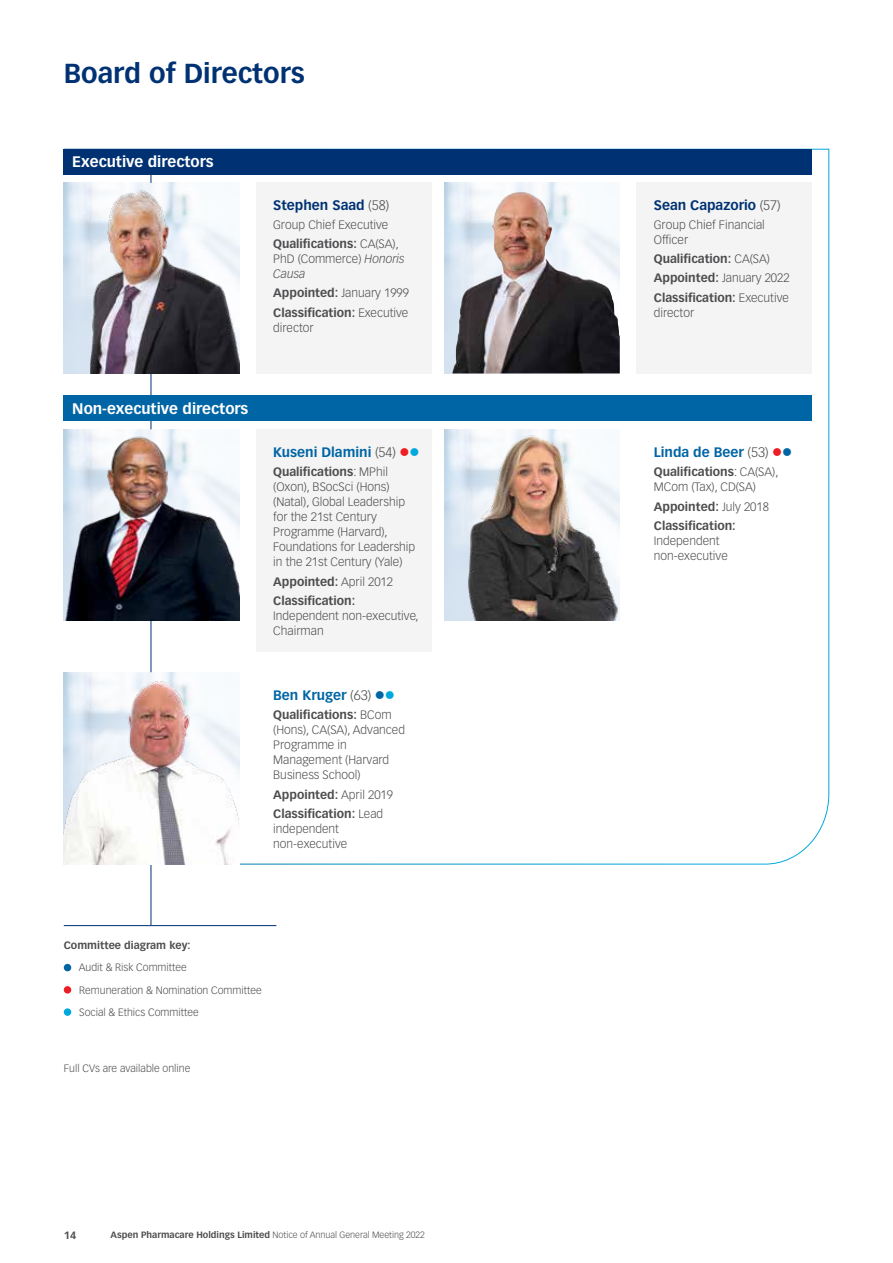
<style>
.page{position:relative;width:893px;height:1263px;background:#fff}
.page>*{position:absolute;margin:0;border:0;box-sizing:border-box;transform-origin:0 0}
.t1{font:700 27px "Vectora LT Pro";color:#003273}
.t2{font:700 15px "Vectora LT Pro";color:#fff}
.t3{font:700 13.5px "Vectora LT Pro";color:#0065a4}
.t4{font:700 13.5px "Vectora LT Pro";color:#003273}
.t5{font:300 12px/15px "Vectora LT Pro";color:#4d4d4f}
.t6{font:700 12px/19.2px "Vectora LT Pro";color:#4d4d4f}
.t7{font:700 12px/19.2px "Vectora LT Std";color:#4d4d4f}
.t8{font:300 10.5px/22.2px "Vectora LT Pro";color:#4d4d4f}
.t9{font:700 10.5px "Vectora LT Pro";color:#4d4d4f}
.t10{font:300 9px "Vectora LT Pro";color:#4d4d4f}
.s1{font-family:"Vectora LT Std";font-weight:300;color:#4d4d4f}
.s2{font-weight:700}
.s3{font-style:italic}
.s4{font-weight:300}
.s5{color:#ed1d24}
.s6{color:#00a9dd}
.s7{font-family:"Vectora LT Pro";font-weight:300}
.s8{font-weight:300;color:#4d4d4f}
</style>
<div class="page">
<svg style="left:63px;top:148px;width:767px;height:717px"></svg>
<hr style="left:151px;top:621px;width:1px;height:51px;background:#003273">
<hr style="left:151px;top:864px;width:1px;height:62px;background:#003273">
<hr style="left:151px;top:373px;width:1px;height:56px;background:#003273">
<img style="left:444px;top:429px;width:176px;height:192px">
<img style="left:64px;top:429px;width:175px;height:192px">
<img style="left:64px;top:182px;width:175px;height:191px">
<div style="left:64px;top:964px;width:7px;height:7px;background:#0065a4;border-radius:50%"></div>
<div style="left:64px;top:986px;width:7px;height:7px;background:#ed1d24;border-radius:50%"></div>
<div style="left:64px;top:1008px;width:7px;height:8px;background:#00a9dd;border-radius:50%"></div>
<hr style="left:64px;top:925px;width:212px;height:1px;background:#003273">
<div style="left:256px;top:182px;width:176px;height:191px;background:#f4f4f4"></div>
<img style="left:64px;top:673px;width:175px;height:191px">
<div style="left:256px;top:429px;width:176px;height:223px;background:#f4f4f4"></div>
<img style="left:444px;top:182px;width:176px;height:191px">
<div style="left:637px;top:182px;width:175px;height:191px;background:#f4f4f4"></div>
<div style="left:64px;top:149px;width:748px;height:25px;background:#003273"></div>
<div style="left:64px;top:395px;width:748px;height:26px;background:#0065a4"></div>
<img style="left:452px;top:192px;width:168px;height:181px">
<h1 class="t1" style="left:64px;top:57px;width:243px">Board of Directors</h1>
<p class="t2" style="left:72px;top:153px;width:143px">Executive directors</p>
<p class="t4" style="left:273px;top:197px;width:118px">Stephen Saad <span class="s1">(58)</span></p>
<p class="t5" style="left:273px;top:215px;width:127px;line-height:19.2px">Group Chief Executive<br><span class="s2">Qualifications:</span> CA(SA),</p>
<p class="t5" style="left:273px;top:251px;width:133px">PhD (Commerce) <span class="s3">Honoris<br>Causa</span></p>
<p class="t6" style="left:273px;top:283px;width:137px">Appointed: <span class="s4">January 1999<br></span>Classification: <span class="s4">Executive</span></p>
<p class="t5" style="left:273px;top:320px;width:42px">director</p>
<p class="t2" style="left:72px;top:399px;width:178px">Non-executive directors</p>
<p class="t3" style="left:273px;top:444px;width:148px">Kuseni Dlamini <span class="s1">(54)</span> <span class="s5">●</span><span class="s6">●</span></p>
<p class="t7" style="left:273px;top:462px;width:116px">Qualifications<span class="s7">: MPhil</span></p>
<p class="t5" style="left:273px;top:479px;width:144px">(Oxon), BSocSci (Hons) (Natal), Global Leadership for the 21st Century<br>Programme (Harvard),<br>Foundations for Leadership in the 21st Century (Yale)</p>
<p class="t7" style="left:273px;top:572px;width:121px">Appointed: <span class="s7">April 2012<br></span>Classification:</p>
<p class="t5" style="left:273px;top:608px;width:147px">Independent non-executive,<br>Chairman</p>
<p class="t3" style="left:273px;top:687px;width:123px">Ben Kruger <span class="s8">(63)</span> ●<span class="s6">●</span></p>
<p class="t5" style="left:273px;top:708px;width:133px"><span class="s2">Qualifications:</span> BCom (Hons), CA(SA), Advanced<br>Programme in<br>Management (Harvard<br>Business School)</p>
<p class="t6" style="left:273px;top:785px;width:121px">Appointed: <span class="s4">April 2019<br></span>Classification: <span class="s4">Lead</span></p>
<p class="t5" style="left:273px;top:821px;width:76px">independent non-executive</p>
<p class="t9" style="left:64px;top:939px;width:128px">Committee diagram key:</p>
<p class="t8" style="left:79px;top:956px;width:184px">Audit &amp; Risk Committee<br>Remuneration &amp; Nomination Committee<br>Social &amp; Ethics Committee</p>
<p class="t8" style="left:64px;top:1057px;width:128px">Full CVs are available online</p>
<p class="t9" style="left:64px;top:1229px;width:14px">14</p>
<p class="t10" style="left:111px;top:1230px;width:316px"><span class="s2">Aspen Pharmacare Holdings Limited</span> Notice of Annual General Meeting 2022</p>
<p class="t4" style="left:654px;top:197px;width:128px">Sean Capazorio <span class="s1">(57)</span></p>
<p class="t5" style="left:654px;top:217px;width:113px">Group Chief Financial<br>Officer</p>
<p class="t6" style="left:654px;top:249px;width:137px">Qualification: <span class="s4">CA(SA)<br></span>Appointed: <span class="s4">January 2022<br></span>Classification: <span class="s4">Executive</span></p>
<p class="t5" style="left:654px;top:305px;width:42px">director</p>
<p class="t3" style="left:654px;top:444px;width:140px">Linda de Beer <span class="s8">(53)</span> <span class="s5">●</span>●</p>
<p class="t5" style="left:654px;top:464px;width:126px"><span class="s2">Qualifications</span>: CA(SA),<br>MCom (Tax), CD(SA)</p>
<p class="t6" style="left:654px;top:497px;width:117px">Appointed: <span class="s4">July 2018<br></span>Classification:</p>
<p class="t5" style="left:654px;top:533px;width:76px">Independent non-executive</p>
</div>
